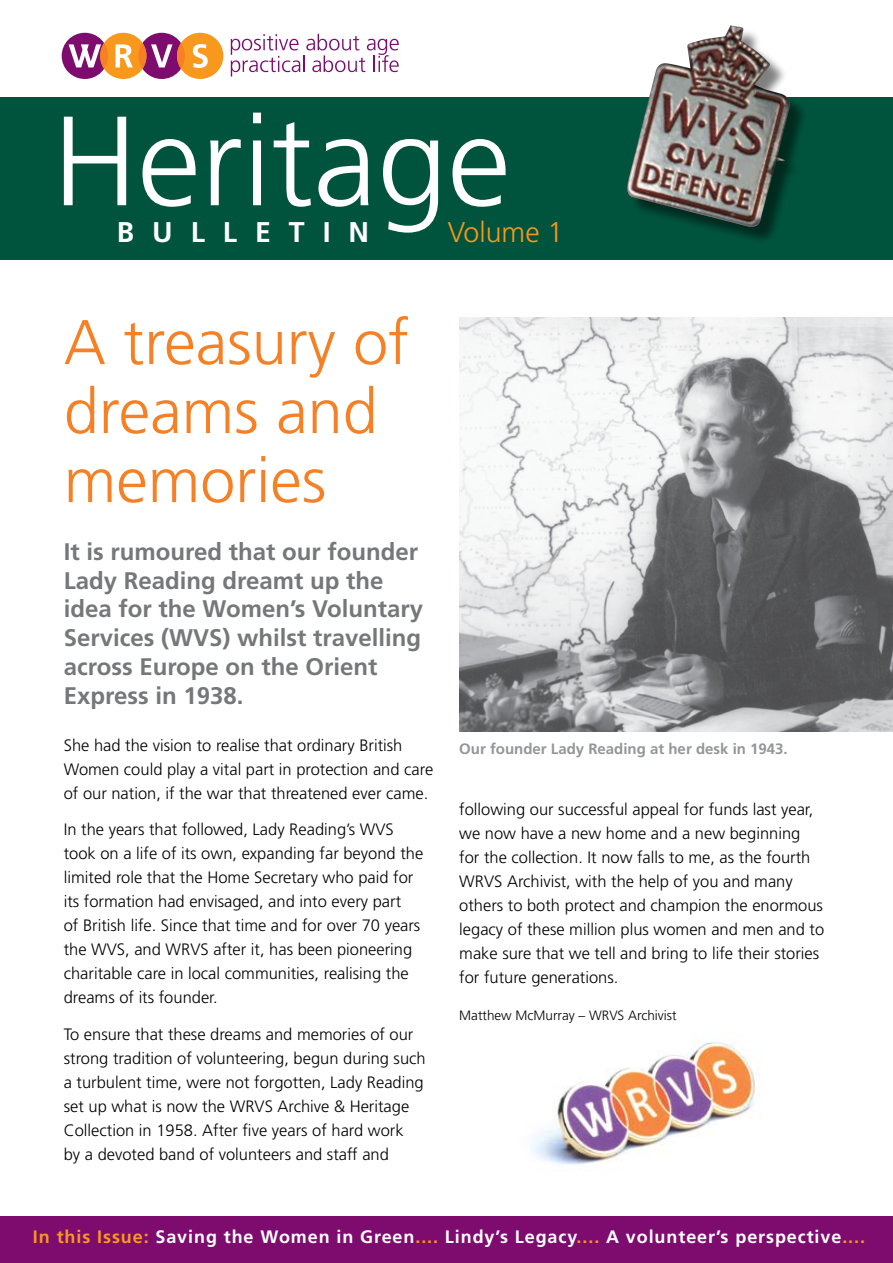
<style>
.page{position:relative;width:893px;height:1263px;background:#fff}
.page>*{position:absolute;margin:0;border:0;box-sizing:border-box;transform-origin:0 0}
.t1{font:300 126.9px "Frutiger";color:#fff}
.t2{font:300 63px/69px "Frutiger";color:#f58025}
.t3{font:700 28.5px "Frutiger";letter-spacing:.63em;color:#fff}
.t4{font:300 28.5px "Frutiger";color:#f8981d}
.t5{font:700 24px/28.8px "Frutiger";color:#757779}
.t6{font:700 18px "Frutiger";letter-spacing:.05em;color:#fff}
.t7{font:300 16.5px/24px "Frutiger";color:#000}
.t8{font:700 15px "Frutiger";color:#939598}
.t9{font:300 13.5px "Frutiger";color:#000}
.s1{color:#f8981d}
</style>
<div class="page">
<img style="left:532px;top:1037px;width:228px;height:128px">
<img style="left:459px;top:317px;width:434px;height:414px">
<div style="left:139px;top:33px;width:46px;height:46px;background:#7e0c6e;border-radius:50%"></div>
<div style="left:62px;top:33px;width:46px;height:46px;background:#7e0c6e;border-radius:50%"></div>
<div style="left:100px;top:33px;width:46px;height:46px;background:#f8981d;border-radius:50%"></div>
<div style="left:177px;top:33px;width:46px;height:46px;background:#f8981d;border-radius:50%"></div>
<div style="left:139px;top:43px;width:7px;height:26px;background:#f58025;border-radius:50%"></div>
<div style="left:177px;top:43px;width:8px;height:26px;background:#f58025;border-radius:50%"></div>
<div style="left:100px;top:43px;width:8px;height:26px;background:#f58025;border-radius:50%"></div>
<svg style="left:151px;top:44px;width:21px;height:23px"></svg>
<svg style="left:69px;top:44px;width:32px;height:23px"></svg>
<svg style="left:115px;top:44px;width:18px;height:23px"></svg>
<svg style="left:193px;top:44px;width:15px;height:24px"></svg>
<svg style="left:231px;top:34px;width:168px;height:42px"></svg>
<div style="left:0;top:97px;width:893px;height:162px;background:#00543d"></div>
<div style="left:0;top:1216px;width:893px;height:47px;background:#7e0c6e"></div>
<div style="left:629px;top:27px;width:179px;height:217px;background:#000;opacity:.5"></div>
<img style="left:627px;top:25px;width:165px;height:205px">
<h1 class="t1" style="left:53px;top:90px;width:460px">Heritage</h1>
<h3 class="t3" style="left:117px;top:215px;width:254px">BULLETIN</h3>
<h3 class="t4" style="left:448px;top:216px;width:117px">Volume 1</h3>
<h2 class="t2" style="left:64px;top:309px;width:347px">A treasury of dreams and memories</h2>
<h3 class="t5" style="left:64px;top:537px;width:361px">It is rumoured that our founder<br>Lady Reading dreamt up the idea for the Women’s Voluntary<br>Services (WVS) whilst travelling across Europe on the Orient<br>Express in 1938.</h3>
<p class="t7" style="left:64px;top:733px;width:371px">She had the vision to realise that ordinary British<br>Women could play a vital part in protection and care of our nation, if the war that threatened ever came.</p>
<p class="t7" style="left:64px;top:818px;width:361px">In the years that followed, Lady Reading’s WVS took on a life of its own, expanding far beyond the limited role that the Home Secretary who paid for its formation had envisaged, and into every part<br>of British life. Since that time and for over 70 years the WVS, and WRVS after it, has been pioneering charitable care in local communities, realising the dreams of its founder.</p>
<p class="t7" style="left:64px;top:1023px;width:363px">To ensure that these dreams and memories of our strong tradition of volunteering, begun during such a turbulent time, were not forgotten, Lady Reading set up what is now the WRVS Archive &amp; Heritage Collection in 1958. After five years of hard work<br>by a devoted band of volunteers and staff and</p>
<p class="t8" style="left:459px;top:740px;width:330px">Our founder Lady Reading at her desk in 1943.</p>
<p class="t7" style="left:459px;top:798px;width:366px">following our successful appeal for funds last year, we now have a new home and a new beginning for the collection. It now falls to me, as the fourth WRVS Archivist, with the help of you and many others to both protect and champion the enormous legacy of these million plus women and men and to make sure that we tell and bring to life their stories for future generations.</p>
<p class="t9" style="left:459px;top:1007px;width:219px">Matthew McMurray – WRVS Archivist</p>
<p class="t6" style="left:33px;top:1226px;width:834px"><span class="s1">In this Issue:</span> Saving the Women in Green<span class="s1">....</span> Lindy’s Legacy<span class="s1">....</span> A volunteer’s perspective<span class="s1">....</span></p>
</div>
